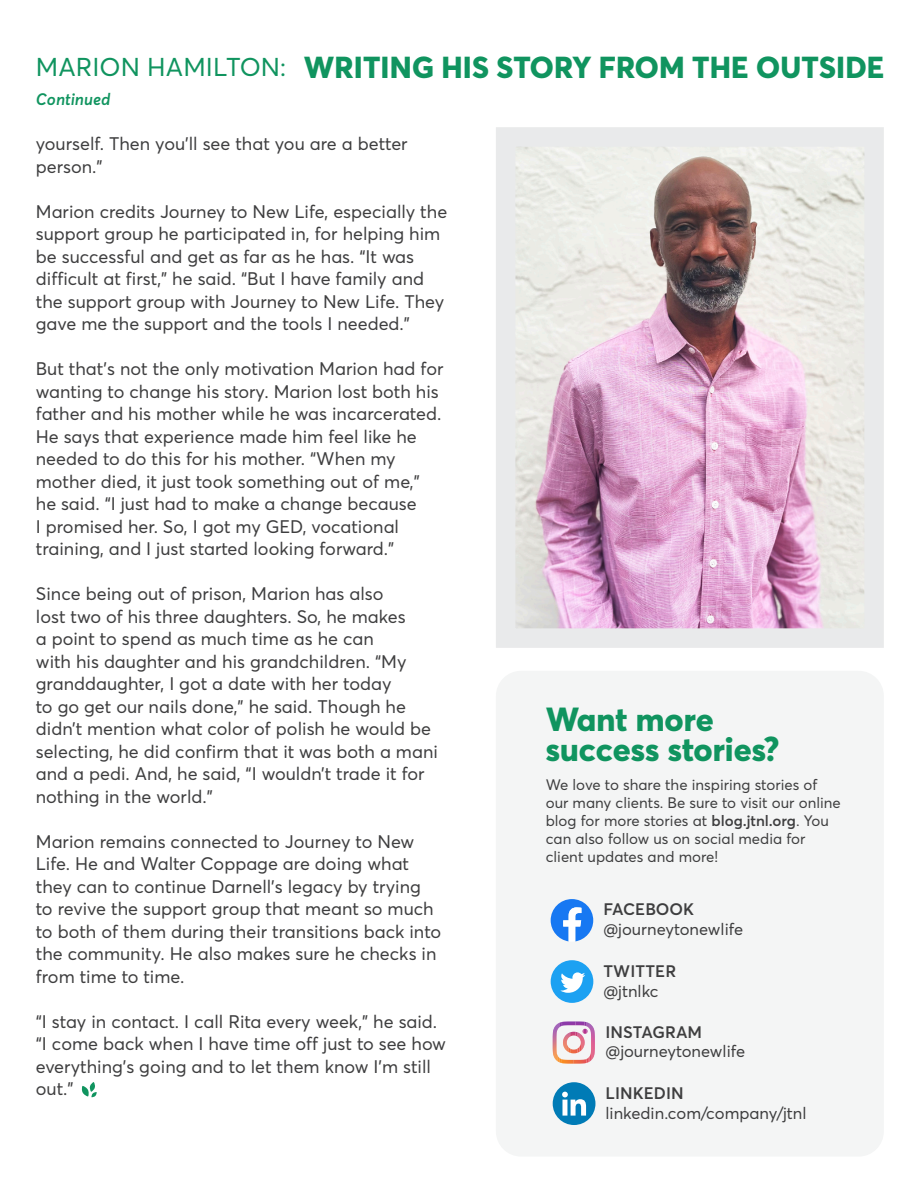
<style>
.page{position:relative;width:918px;height:1188px;background:#fff}
.page>*{position:absolute;margin:0;border:0;box-sizing:border-box;transform-origin:0 0}
.t1{font:800 33px/30px "Averta";color:#10945f}
.t2{font:800 30px "Averta";letter-spacing:.005em;color:#10945f}
.t3{font:18px/22.5px "Averta";color:#3e3e3f}
.t4{font:16.5px "Averta";color:#3e3e3f}
.t5{font:600 16.5px "Averta";letter-spacing:.005em;color:#3e3e3f}
.t6{font:italic 600 16.5px "Averta";color:#10945f}
.t7{font:15px/18px "Averta";color:#3e3e3f}
.s1{font-weight:400;font-size:25.5px}
.s2{font-weight:600}
</style>
<div class="page">
<svg style="left:81px;top:1082px;width:16px;height:15px"></svg>
<img style="left:517px;top:148px;width:346px;height:479px">
<div style="left:496px;top:127px;width:388px;height:521px;border:20px solid #e9eaeb"></div>
<div style="left:496px;top:671px;width:388px;height:486px;background:#f4f5f5;border-radius:25px"></div>
<svg style="left:551px;top:899px;width:42px;height:43px"></svg>
<svg style="left:553px;top:1021px;width:42px;height:43px"></svg>
<div style="left:551px;top:960px;width:42px;height:43px;background:#1ca1f2;border-radius:50%"></div>
<svg style="left:560px;top:972px;width:25px;height:21px"></svg>
<div style="left:553px;top:1082px;width:42px;height:43px;background:#007bb6;border-radius:50%"></div>
<svg style="left:562px;top:1092px;width:24px;height:24px"></svg>
<p class="t2" style="left:36px;top:48px;width:850px"><span class="s1">MARION HAMILTON:</span> WRITING HIS STORY FROM THE OUTSIDE</p>
<p class="t6" style="left:36px;top:88px;width:76px">Continued</p>
<p class="t3" style="left:36px;top:132px;width:373px">yourself. Then you’ll see that you are a better person.”</p>
<p class="t3" style="left:36px;top:200px;width:413px">Marion credits Journey to New Life, especially the support group he participated in, for helping him be successful and get as far as he has. “It was difficult at first,” he said. “But I have family and the support group with Journey to New Life. They gave me the support and the tools I needed.”</p>
<p class="t3" style="left:36px;top:357px;width:409px">But that’s not the only motivation Marion had for wanting to change his story. Marion lost both his father and his mother while he was incarcerated.<br>He says that experience made him feel like he needed to do this for his mother. “When my mother died, it just took something out of me,” he said. “I just had to make a change because<br>I promised her. So, I got my GED, vocational training, and I just started looking forward.”</p>
<p class="t3" style="left:36px;top:582px;width:404px">Since being out of prison, Marion has also<br>lost two of his three daughters. So, he makes<br>a point to spend as much time as he can<br>with his daughter and his grandchildren. “My granddaughter, I got a date with her today<br>to go get our nails done,” he said. Though he didn’t mention what color of polish he would be selecting, he did confirm that it was both a mani and a pedi. And, he said, “I wouldn’t trade it for nothing in the world.”</p>
<p class="t3" style="left:36px;top:830px;width:407px">Marion remains connected to Journey to New Life. He and Walter Coppage are doing what they can to continue Darnell’s legacy by trying to revive the support group that meant so much to both of them during their transitions back into the community. He also makes sure he checks in from time to time.</p>
<p class="t3" style="left:36px;top:1010px;width:412px">“I stay in contact. I call Rita every week,” he said. “I come back when I have time off just to see how everything’s going and to let them know I’m still out.”</p>
<p class="t1" style="left:546px;top:704px;width:235px">Want more success stories?</p>
<p class="t7" style="left:546px;top:776px;width:297px">We love to share the inspiring stories of our many clients. Be sure to visit our online blog for more stories at <span class="s2">blog.jtnl.org</span>. You can also follow us on social media for client updates and more!</p>
<p class="t5" style="left:603px;top:899px;width:92px">FACEBOOK</p>
<p class="t4" style="left:603px;top:919px;width:141px">@journeytonewlife</p>
<p class="t5" style="left:603px;top:961px;width:74px">TWITTER</p>
<p class="t4" style="left:603px;top:980px;width:57px">@jtnlkc</p>
<p class="t5" style="left:605px;top:1021px;width:98px">INSTAGRAM</p>
<p class="t4" style="left:605px;top:1041px;width:141px">@journeytonewlife</p>
<p class="t5" style="left:605px;top:1083px;width:80px">LINKEDIN</p>
<p class="t4" style="left:605px;top:1102px;width:203px">linkedin.com/company/jtnl</p>
</div>
